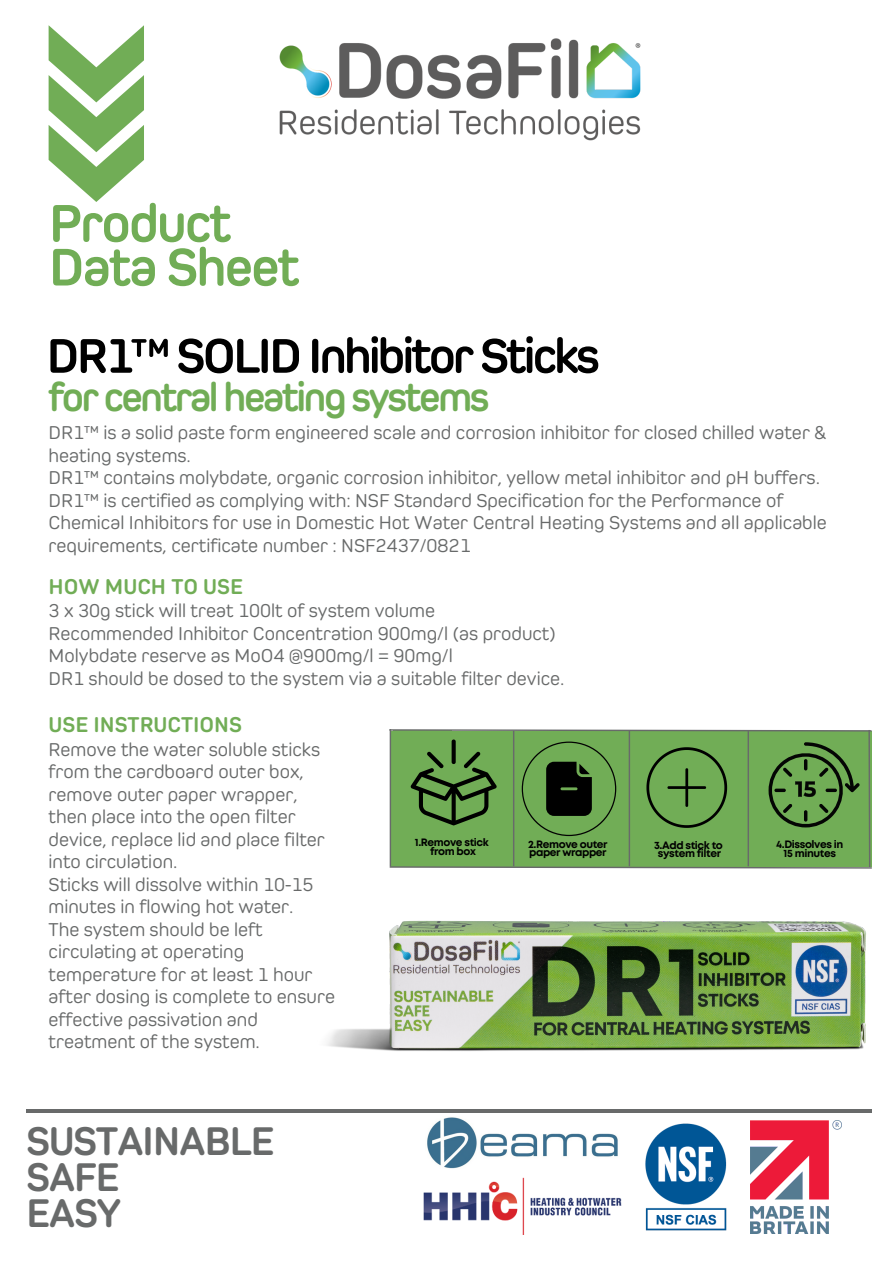
<style>
.page{position:relative;width:893px;height:1264px;background:#fff}
.page>*{position:absolute;margin:0;border:0;box-sizing:border-box;transform-origin:0 0}
.t1{font:700 55.5px "Pero";letter-spacing:-.035em;color:#71ad56}
.t2{font:700 51px "Pero";letter-spacing:-.055em;color:#000}
.t3{font:700 42px "Pero";letter-spacing:-.055em;color:#71ad56}
.t4{font:700 42px "Pero";letter-spacing:-.035em;color:#686a6a}
.t5{font:700 22.5px "Pero";color:#71ad56}
.t6{font:19.5px/22.5px "Pero";color:#686a6a}
.t7{font:700 10.65px "Mont";letter-spacing:-.035em;color:#000}
</style>
<div class="page">
<img style="left:279px;top:38px;width:361px;height:103px">
<svg style="left:49px;top:25px;width:95px;height:177px"></svg>
<img style="left:423px;top:1182px;width:199px;height:52px">
<img style="left:750px;top:1182px;width:79px;height:51px">
<svg style="left:26px;top:1109px;width:285px;height:3px"></svg>
<svg style="left:389px;top:729px;width:483px;height:57px;background:#669950"></svg>
<img style="left:645px;top:1182px;width:82px;height:49px">
<img style="left:311px;top:786px;width:561px;height:396px">
<p class="t1" style="left:49px;top:189px;width:184px">Product</p>
<p class="t1" style="left:49px;top:233px;width:253px">Data Sheet</p>
<p class="t2" style="left:46px;top:325px;width:555px">DR1™ SOLID Inhibitor Sticks</p>
<p class="t3" style="left:49px;top:371px;width:442px">for central heating systems</p>
<p class="t6" style="left:49px;top:421px;width:778px">DR1™ is a solid paste form engineered scale and corrosion inhibitor for closed chilled water &amp; heating systems.</p>
<p class="t6" style="left:49px;top:466px;width:779px">DR1™ contains molybdate, organic corrosion inhibitor, yellow metal inhibitor and pH buffers.<br>DR1™ is certified as complying with: NSF Standard Specification for the Performance of Chemical Inhibitors for use in Domestic Hot Water Central Heating Systems and all applicable requirements, certificate number : NSF2437/0821</p>
<p class="t5" style="left:49px;top:572px;width:196px">HOW MUCH TO USE</p>
<p class="t6" style="left:49px;top:599px;width:388px">3 x 30g stick will treat 100lt of system volume</p>
<p class="t6" style="left:49px;top:622px;width:509px">Recommended Inhibitor Concentration 900mg/l (as product)</p>
<p class="t6" style="left:49px;top:644px;width:406px">Molybdate reserve as MoO4 @900mg/l = 90mg/l</p>
<p class="t6" style="left:49px;top:667px;width:517px">DR1 should be dosed to the system via a suitable filter device.</p>
<p class="t5" style="left:49px;top:711px;width:195px">USE INSTRUCTIONS</p>
<p class="t6" style="left:49px;top:738px;width:278px">Remove the water soluble sticks from the cardboard outer box, remove outer paper wrapper, then place into the open filter device, replace lid and place filter into circulation.</p>
<p class="t6" style="left:49px;top:872px;width:266px">Sticks will dissolve within 10-15 minutes in flowing hot water.</p>
<p class="t6" style="left:49px;top:917px;width:288px">The system should be left circulating at operating temperature for at least 1 hour after dosing is complete to ensure effective passivation and treatment of the system.</p>
<p class="t4" style="left:26px;top:1115px;width:250px">SUSTAINABLE</p>
<p class="t4" style="left:26px;top:1151px;width:95px">SAFE</p>
<p class="t4" style="left:26px;top:1187px;width:96px">EASY</p>
<p class="t7" style="left:415px;top:838px;width:75px">1.Remove stick</p>
<p class="t7" style="left:430px;top:847px;width:47px">from box</p>
<p class="t7" style="left:528px;top:840px;width:81px">2.Remove outer</p>
<p class="t7" style="left:529px;top:848px;width:79px">paper wrapper</p>
<p class="t7" style="left:654px;top:841px;width:70px">3.Add stick to</p>
<p class="t7" style="left:658px;top:849px;width:65px">system filter</p>
<p class="t7" style="left:776px;top:840px;width:69px">4.Dissolves in</p>
<p class="t7" style="left:783px;top:849px;width:54px">15 minutes</p>
</div>
